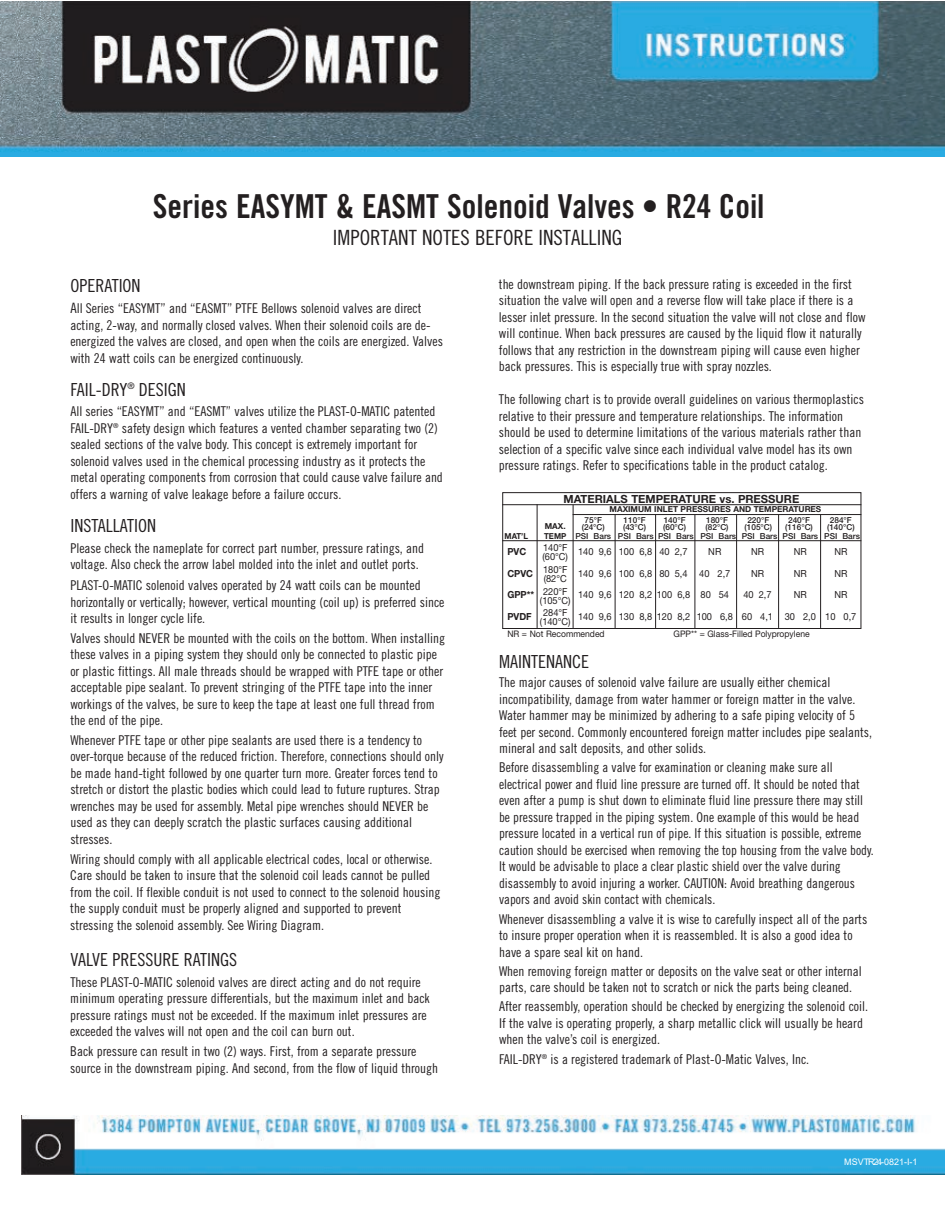
<style>
.page{position:relative;width:945px;height:1215px;background:#fff}
.page>*{position:absolute;margin:0;border:0;box-sizing:border-box;transform-origin:0 0}
.t1{font:33px "Trade Gothic Bold Cond Twenty";color:#231f20}
.t2{font:21px "Trade Gothic Cond Eighteen";color:#231f20}
.t3{font:18px "Trade Gothic Cond Eighteen";color:#231f20}
.t4{font:13.5px/16.5px "Trade Gothic Cond Eighteen";color:#231f20}
.t5{font:700 11.25px "Helvetica Neue";color:#231f20}
.t6{font:9.75px/16.4px "Helvetica Neue";color:#231f20;scale:.95 1}
.t7{font:700 9.75px "Helvetica Neue";color:#231f20;scale:.95 1}
.t8{font:9px "Helvetica Neue";color:#231f20;scale:.95 1}
.t9{font:9px "Arial";color:#fff}
.t10{font:500 8.25px/7.8px "Helvetica Neue";color:#231f20;text-align:center}
.t11{font:700 8.25px "Helvetica Neue";color:#231f20}
.t12{font:700 8.25px "Helvetica Neue";color:#231f20;scale:.95 1}
.s1{font-family:"Trade Gothic LT Std Bd Cn 20"}
.s2{font-size:14.25px}
.s3{font-weight:700}
</style>
<div class="page">
<img style="left:0;top:2px;width:945px;height:155px">
<img style="left:22px;top:1116px;width:923px;height:59px">
<div style="left:502px;top:492px;width:359px;height:137px;border:1px solid #231f20"></div>
<hr style="left:502px;top:540px;width:359px;height:1px;background:#231f20">
<hr style="left:502px;top:504px;width:359px;height:1px;background:#231f20">
<hr style="left:573px;top:514px;width:288px;height:1px;background:#231f20">
<hr style="left:537px;top:504px;width:1px;height:124px;background:#231f20">
<hr style="left:573px;top:505px;width:1px;height:123px;background:#231f20">
<hr style="left:615px;top:515px;width:1px;height:113px;background:#231f20">
<hr style="left:655px;top:515px;width:1px;height:113px;background:#231f20">
<hr style="left:695px;top:515px;width:1px;height:113px;background:#231f20">
<hr style="left:736px;top:515px;width:1px;height:113px;background:#231f20">
<hr style="left:778px;top:515px;width:1px;height:113px;background:#231f20">
<hr style="left:820px;top:515px;width:1px;height:113px;background:#231f20">
<h1 class="t1" style="left:153px;top:195px;width:613px">Series EASYMT &amp; EASMT Solenoid Valves <span class="s1">• R24 Coil</span></h1>
<h2 class="t2" style="left:333px;top:230px;width:291px">IMPORTANT NOTES BEFORE INSTALLING</h2>
<h3 class="t3" style="left:70px;top:279px;width:72px">OPERATION</h3>
<p class="t4" style="left:70px;top:301px;width:374px"><span class="s2">A</span>ll Series “EASYMT” and “EASMT” PTFE Bellows solenoid valves are direct acting, 2-way, and normally closed valves. When their solenoid coils are de&shy;energized the valves are closed, and open when the coils are energized. Valves with 24 watt coils can be energized continuously.</p>
<h3 class="t3" style="left:70px;top:383px;width:117px">FAIL-DRY<sup>®</sup> DESIGN</h3>
<p class="t4" style="left:70px;top:404px;width:374px">All series “EASYMT” and “EASMT” valves utilize the PLAST-O-MATIC patented FAIL-DRY<sup>®</sup> safety design which features a vented chamber separating two (2) sealed sections of the valve body. This concept is extremely important for solenoid valves used in the chemical processing industry as it protects the metal operating components from corrosion that could cause valve failure and offers a warning of valve leakage before a failure occurs.</p>
<h3 class="t3" style="left:70px;top:519px;width:87px">INSTALLATION</h3>
<p class="t4" style="left:70px;top:541px;width:355px">Please check the nameplate for correct part number, pressure ratings, and voltage. Also check the arrow label molded into the inlet and outlet ports.</p>
<p class="t4" style="left:70px;top:578px;width:376px">PLAST-O-MATIC solenoid valves operated by 24 watt coils can be mounted horizontally or vertically; however, vertical mounting (coil up) is preferred since it results in longer cycle life.</p>
<p class="t4" style="left:70px;top:631px;width:376px">Valves should NEVER be mounted with the coils on the bottom. When installing these valves in a piping system they should only be connected to plastic pipe or plastic fittings. All male threads should be wrapped with PTFE tape or other acceptable pipe sealant. To prevent stringing of the PTFE tape into the inner workings of the valves, be sure to keep the tape at least one full thread from the end of the pipe.</p>
<p class="t4" style="left:70px;top:733px;width:375px">Whenever PTFE tape or other pipe sealants are used there is a tendency to over-torque because of the reduced friction. Therefore, connections should only be made hand-tight followed by one quarter turn more. Greater forces tend to stretch or distort the plastic bodies which could lead to future ruptures. Strap wrenches may be used for assembly. Metal pipe wrenches should NEVER be used as they can deeply scratch the plastic surfaces causing additional stresses.</p>
<p class="t4" style="left:70px;top:852px;width:372px">Wiring should comply with all applicable electrical codes, local or otherwise.<br>Care should be taken to insure that the solenoid coil leads cannot be pulled from the coil. If flexible conduit is not used to connect to the solenoid housing the supply conduit must be properly aligned and supported to prevent stressing the solenoid assembly. See Wiring Diagram.</p>
<h3 class="t3" style="left:70px;top:953px;width:168px">VALVE PRESSURE RATINGS</h3>
<p class="t4" style="left:70px;top:975px;width:361px">These PLAST-O-MATIC solenoid valves are direct acting and do not require minimum operating pressure differentials, but the maximum inlet and back pressure ratings must not be exceeded. If the maximum inlet pressures are exceeded the valves will not open and the coil can burn out.</p>
<p class="t4" style="left:70px;top:1044px;width:369px">Back pressure can result in two (2) ways. First, from a separate pressure source in the downstream piping. And second, from the flow of liquid through</p>
<p class="t4" style="left:499px;top:277px;width:368px">the downstream piping. If the back pressure rating is exceeded in the first situation the valve will open and a reverse flow will take place if there is a lesser inlet pressure. In the second situation the valve will not close and flow will continue. When back pressures are caused by the liquid flow it naturally follows that any restriction in the downstream piping will cause even higher back pressures. This is especially true with spray nozzles.</p>
<p class="t4" style="left:499px;top:392px;width:367px">The following chart is to provide overall guidelines on various thermoplastics relative to their pressure and temperature relationships. The information should be used to determine limitations of the various materials rather than selection of a specific valve since each individual valve model has its own pressure ratings. Refer to specifications table in the product catalog.</p>
<p class="t5" style="left:564px;top:495px;width:237px">MATERIALS TEMPERATURE vs. PRESSURE</p>
<p class="t11" style="left:610px;top:507px;width:213px">MAXIMUM INLET PRESSURES AND TEMPERATURES</p>
<p class="t11" style="left:545px;top:523px;width:22px">MAX.</p>
<p class="t10" style="left:575px;top:517px;width:37px">75°F (24°C)<br>PSI Bars</p>
<p class="t10" style="left:618px;top:517px;width:37px">110°F (43°C)<br>PSI Bars</p>
<p class="t10" style="left:658px;top:517px;width:37px">140°F (60°C)<br>PSI Bars</p>
<p class="t10" style="left:700px;top:517px;width:37px">180°F (82°C)<br>PSI Bars</p>
<p class="t10" style="left:742px;top:517px;width:37px">220°F (105°C)<br>PSI Bars</p>
<p class="t10" style="left:783px;top:517px;width:37px">240°F (116°C)<br>PSI Bars</p>
<p class="t10" style="left:824px;top:517px;width:37px">284°F (140°C)<br>PSI Bars</p>
<p class="t12" style="left:505px;top:533px;width:26px">MAT’L</p>
<p class="t12" style="left:544px;top:533px;width:25px">TEMP</p>
<p class="t7" style="left:507px;top:548px;width:21px">PVC</p>
<p class="t6" style="left:543px;top:544px;width:154px">140°F 140 9,6 100 6,8 40 2,7</p>
<p class="t6" style="left:708px;top:544px;width:15px">NR</p>
<p class="t6" style="left:751px;top:544px;width:15px">NR</p>
<p class="t6" style="left:794px;top:544px;width:15px">NR</p>
<p class="t6" style="left:834px;top:544px;width:15px">NR</p>
<p class="t6" style="left:507px;top:550px;width:236px;text-indent:35px">(60°C)<br><span class="s3">CPVC</span> 180°F 140 9,6 100 6,8 80 5,4 40 2,7</p>
<p class="t6" style="left:751px;top:566px;width:15px">NR</p>
<p class="t6" style="left:794px;top:566px;width:15px">NR</p>
<p class="t6" style="left:834px;top:566px;width:15px">NR</p>
<p class="t6" style="left:507px;top:571px;width:235px;text-indent:36px">(82°C<br><span class="s3">GPP**</span> 220°F 140 9,6 120 8,2 100 6,8 80 54</p>
<p class="t6" style="left:743px;top:588px;width:31px">40 2,7</p>
<p class="t6" style="left:794px;top:588px;width:15px">NR</p>
<p class="t6" style="left:834px;top:588px;width:15px">NR</p>
<p class="t6" style="left:507px;top:593px;width:369px;text-indent:33px">(105°C)<br><span class="s3">PVDF</span> 284°F 140 9,6 130 8,8 120 8,2 100 6,8 60 4,1 30 2,0 10 0,7</p>
<p class="t6" style="left:540px;top:615px;width:34px">(140°C)</p>
<p class="t8" style="left:507px;top:631px;width:104px">NR = Not Recommended</p>
<p class="t8" style="left:674px;top:631px;width:145px">GPP** = Glass-Filled Polypropylene</p>
<h3 class="t3" style="left:499px;top:655px;width:91px">MAINTENANCE</h3>
<p class="t4" style="left:499px;top:675px;width:375px">The major causes of solenoid valve failure are usually either chemical incompatibility, damage from water hammer or foreign matter in the valve.<br>Water hammer may be minimized by adhering to a safe piping velocity of 5 feet per second. Commonly encountered foreign matter includes pipe sealants, mineral and salt deposits, and other solids.</p>
<p class="t4" style="left:499px;top:760px;width:376px">Before disassembling a valve for examination or cleaning make sure all electrical power and fluid line pressure are turned off. It should be noted that even after a pump is shut down to eliminate fluid line pressure there may still be pressure trapped in the piping system. One example of this would be head pressure located in a vertical run of pipe. If this situation is possible, extreme caution should be exercised when removing the top housing from the valve body.<br>It would be advisable to place a clear plastic shield over the valve during disassembly to avoid injuring a worker. CAUTION: Avoid breathing dangerous vapors and avoid skin contact with chemicals.</p>
<p class="t4" style="left:499px;top:912px;width:370px">Whenever disassembling a valve it is wise to carefully inspect all of the parts to insure proper operation when it is reassembled. It is also a good idea to have a spare seal kit on hand.</p>
<p class="t4" style="left:499px;top:964px;width:364px">When removing foreign matter or deposits on the valve seat or other internal parts, care should be taken not to scratch or nick the parts being cleaned.</p>
<p class="t4" style="left:499px;top:999px;width:371px">After reassembly, operation should be checked by energizing the solenoid coil.<br>If the valve is operating properly, a sharp metallic click will usually be heard when the valve’s coil is energized.</p>
<p class="t4" style="left:499px;top:1052px;width:312px">FAIL-DRY<sup>®</sup> is a registered trademark of Plast-O-Matic Valves, Inc.</p>
<p class="t9" style="left:844px;top:1156px;width:75px">MSVTR24-0821-I-1</p>
</div>
